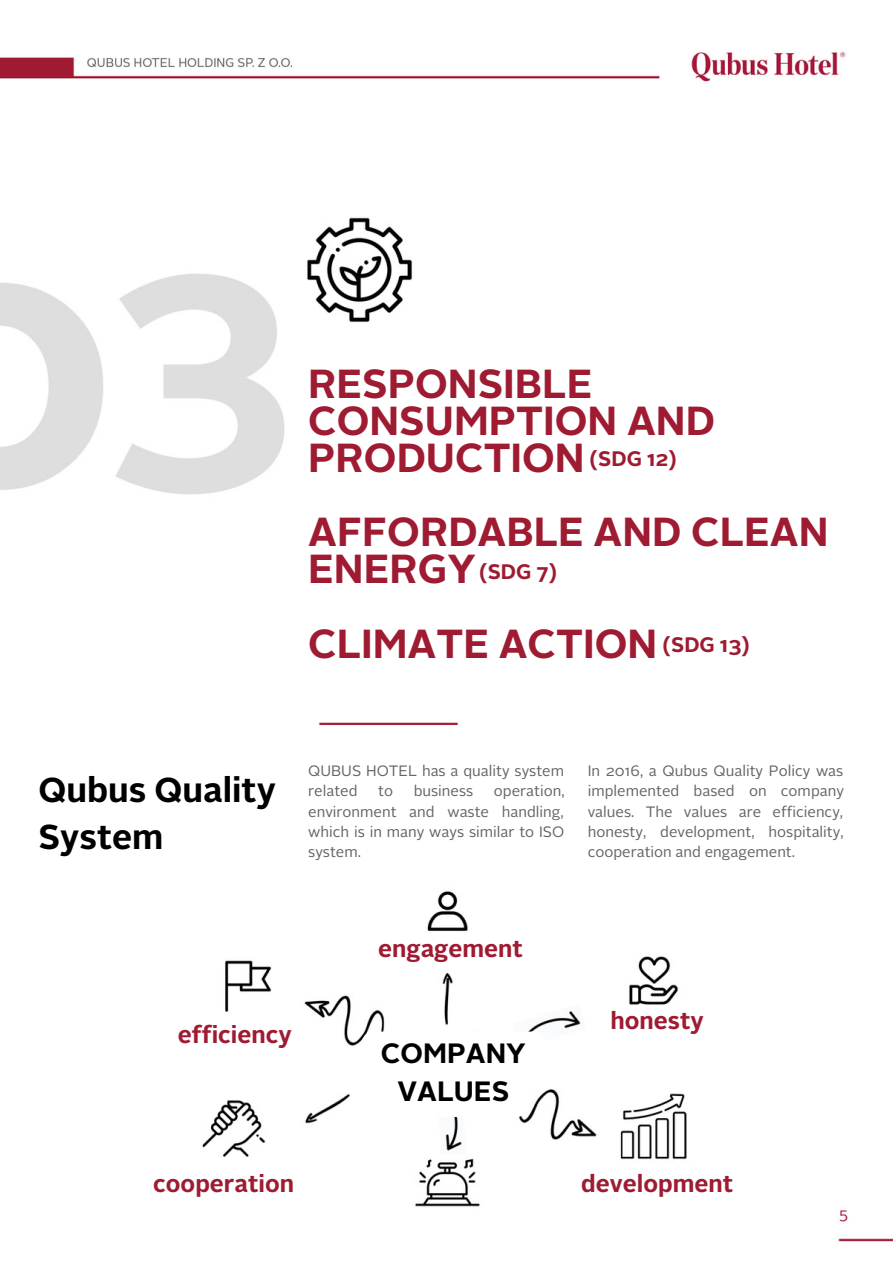
<style>
.page{position:relative;width:893px;height:1264px;background:#fff}
.page>*{position:absolute;margin:0;border:0;box-sizing:border-box;transform-origin:0 0}
.t1{font:700 40.5px/37px "Alright Sans";color:#9e1b32}
.t2{font:700 34.5px "Alright Sans";color:#000}
.t3{font:700 27.9px/38.2px "Alright Sans";color:#000;text-align:center}
.t4{font:700 24px "Alright Sans";color:#9e1b32}
.t5{font:700 21px "Alright Sans";color:#9e1b32}
.t6{font:15px/20.2px "Alright Sans";color:#646464;text-align:justify}
</style>
<div class="page">
<img style="left:0;top:51px;width:892px;height:1191px">
<div style="left:308px;top:337px;width:584px;height:362px;background:#fff"></div>
<div style="left:308px;top:760px;width:584px;height:108px;background:#fff"></div>
<svg style="left:11px;top:763px;width:293px;height:109px"></svg>
<svg style="left:361px;top:1031px;width:184px;height:86px"></svg>
<div style="left:587px;top:1165px;width:200px;height:31px;background:#fff"></div>
<div style="left:353px;top:1209px;width:200px;height:53px;background:#fff"></div>
<div style="left:135px;top:1157px;width:199px;height:31px;background:#fff"></div>
<div style="left:109px;top:1017px;width:199px;height:30px;background:#fff"></div>
<div style="left:587px;top:1009px;width:200px;height:30px;background:#fff"></div>
<div style="left:353px;top:934px;width:200px;height:34px;background:#fff"></div>
<p class="t1" style="left:308px;top:369px;width:408px">RESPONSIBLE<br>CONSUMPTION AND<br>PRODUCTION</p>
<p class="t5" style="left:589px;top:450px;width:89px">(SDG 12)</p>
<p class="t1" style="left:308px;top:517px;width:521px">AFFORDABLE AND CLEAN<br>ENERGY</p>
<p class="t5" style="left:479px;top:563px;width:80px">(SDG 7)</p>
<p class="t1" style="left:308px;top:628px;width:350px">CLIMATE ACTION</p>
<p class="t5" style="left:662px;top:636px;width:89px">(SDG 13)</p>
<p class="t2" style="left:38px;top:775px;width:239px">Qubus Quality</p>
<p class="t2" style="left:38px;top:822px;width:126px">System</p>
<p class="t6" style="left:308px;top:762px;width:257px">QUBUS HOTEL has a quality system related</p>
<p class="t6" style="left:378px;top:782px;width:16px">to</p>
<p class="t6" style="left:413px;top:782px;width:61px">business</p>
<p class="t6" style="left:308px;top:782px;width:258px;text-indent:186px">operation, environment and waste handling, which is in many ways similar to ISO system.</p>
<p class="t6" style="left:587px;top:762px;width:258px">In 2016, a Qubus Quality Policy was implemented based on company values. The values are efficiency, honesty, development, hospitality, cooperation and engagement.</p>
<p class="t4" style="left:178px;top:1025px;width:115px">efficiency</p>
<p class="t4" style="left:378px;top:938px;width:146px">engagement</p>
<p class="t3" style="left:381px;top:1036px;width:146px">COMPANY<br>VALUES</p>
<p class="t4" style="left:610px;top:1011px;width:95px">honesty</p>
<p class="t4" style="left:153px;top:1173px;width:142px">cooperation</p>
<p class="t4" style="left:581px;top:1173px;width:153px">development</p>
</div>
